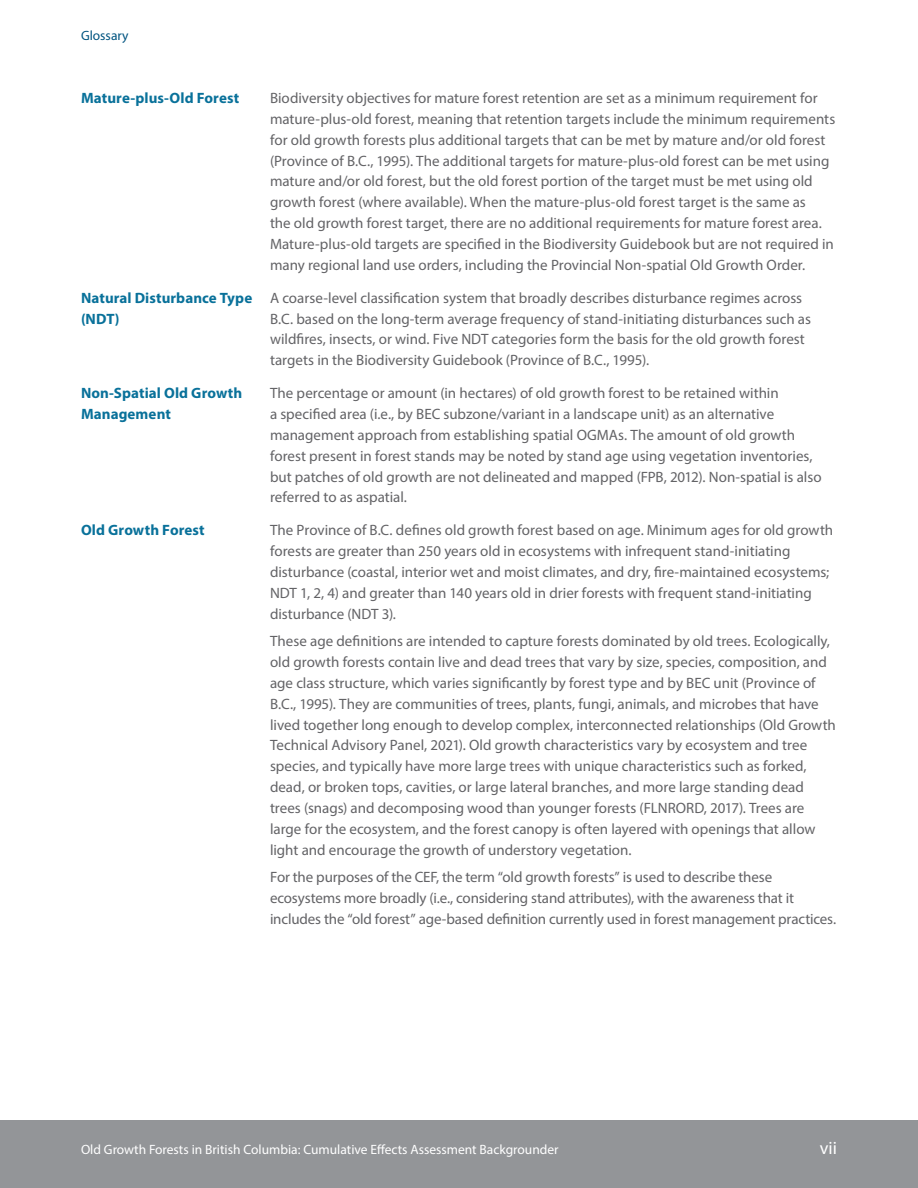
<style>
.page{position:relative;width:918px;height:1188px;background:#fff}
.page>*{position:absolute;margin:0;border:0;box-sizing:border-box;transform-origin:0 0}
.t1{font:18px "Myriad Pro";color:#fff}
.t2{font:15px/20.9px "Myriad Pro";color:#636366}
.t3{font:700 15px/20.9px "Myriad Pro";letter-spacing:.005em;color:#09719a}
.t4{font:13.5px "Myriad Pro";color:#fff}
.t5{font:13.5px "Myriad Pro";color:#005480}
</style>
<div class="page">
<div style="left:0;top:1120px;width:918px;height:68px;background:#939598"></div>
<p class="t5" style="left:81px;top:28px;width:49px">Glossary</p>
<p class="t3" style="left:81px;top:87px;width:160px">Mature-plus-Old Forest</p>
<p class="t2" style="left:270px;top:87px;width:567px">Biodiversity objectives for mature forest retention are set as a minimum requirement for mature-plus-old forest, meaning that retention targets include the minimum requirements for old growth forests plus additional targets that can be met by mature and/or old forest (Province of B.C., 1995). The additional targets for mature-plus-old forest can be met using mature and/or old forest, but the old forest portion of the target must be met using old growth forest (where available). When the mature-plus-old forest target is the same as<br>the old growth forest target, there are no additional requirements for mature forest area.<br>Mature-plus-old targets are specified in the Biodiversity Guidebook but are not required in many regional land use orders, including the Provincial Non-spatial Old Growth Order.</p>
<p class="t3" style="left:81px;top:287px;width:173px">Natural Disturbance Type (NDT)</p>
<p class="t2" style="left:270px;top:287px;width:543px">A coarse-level classification system that broadly describes disturbance regimes across B.C. based on the long-term average frequency of stand-initiating disturbances such as wildfires, insects, or wind. Five NDT categories form the basis for the old growth forest targets in the Biodiversity Guidebook (Province of B.C., 1995).</p>
<p class="t3" style="left:81px;top:382px;width:163px">Non-Spatial Old Growth<br>Management</p>
<p class="t2" style="left:270px;top:382px;width:553px">The percentage or amount (in hectares) of old growth forest to be retained within<br>a specified area (i.e., by BEC subzone/variant in a landscape unit) as an alternative management approach from establishing spatial OGMAs. The amount of old growth forest present in forest stands may be noted by stand age using vegetation inventories, but patches of old growth are not delineated and mapped (FPB, 2012). Non-spatial is also referred to as aspatial.</p>
<p class="t3" style="left:81px;top:519px;width:125px">Old Growth Forest</p>
<p class="t2" style="left:270px;top:520px;width:565px">The Province of B.C. defines old growth forest based on age. Minimum ages for old growth forests are greater than 250 years old in ecosystems with infrequent stand-initiating disturbance (coastal, interior wet and moist climates, and dry, fire-maintained ecosystems; NDT 1, 2, 4) and greater than 140 years old in drier forests with frequent stand-initiating disturbance (NDT 3).</p>
<p class="t2" style="left:270px;top:631px;width:567px">These age definitions are intended to capture forests dominated by old trees. Ecologically, old growth forests contain live and dead trees that vary by size, species, composition, and age class structure, which varies significantly by forest type and by BEC unit (Province of B.C., 1995). They are communities of trees, plants, fungi, animals, and microbes that have lived together long enough to develop complex, interconnected relationships (Old Growth Technical Advisory Panel, 2021). Old growth characteristics vary by ecosystem and tree species, and typically have more large trees with unique characteristics such as forked, dead, or broken tops, cavities, or large lateral branches, and more large standing dead trees (snags) and decomposing wood than younger forests (FLNRORD, 2017). Trees are large for the ecosystem, and the forest canopy is often layered with openings that allow light and encourage the growth of understory vegetation.</p>
<p class="t2" style="left:270px;top:867px;width:568px">For the purposes of the CEF, the term “old growth forests” is used to describe these ecosystems more broadly (i.e., considering stand attributes), with the awareness that it includes the “old forest” age-based definition currently used in forest management practices.</p>
<p class="t4" style="left:81px;top:1141px;width:479px">Old Growth Forests in British Columbia: Cumulative Effects Assessment Backgrounder</p>
<p class="t1" style="left:820px;top:1137px;width:19px">vii</p>
</div>
